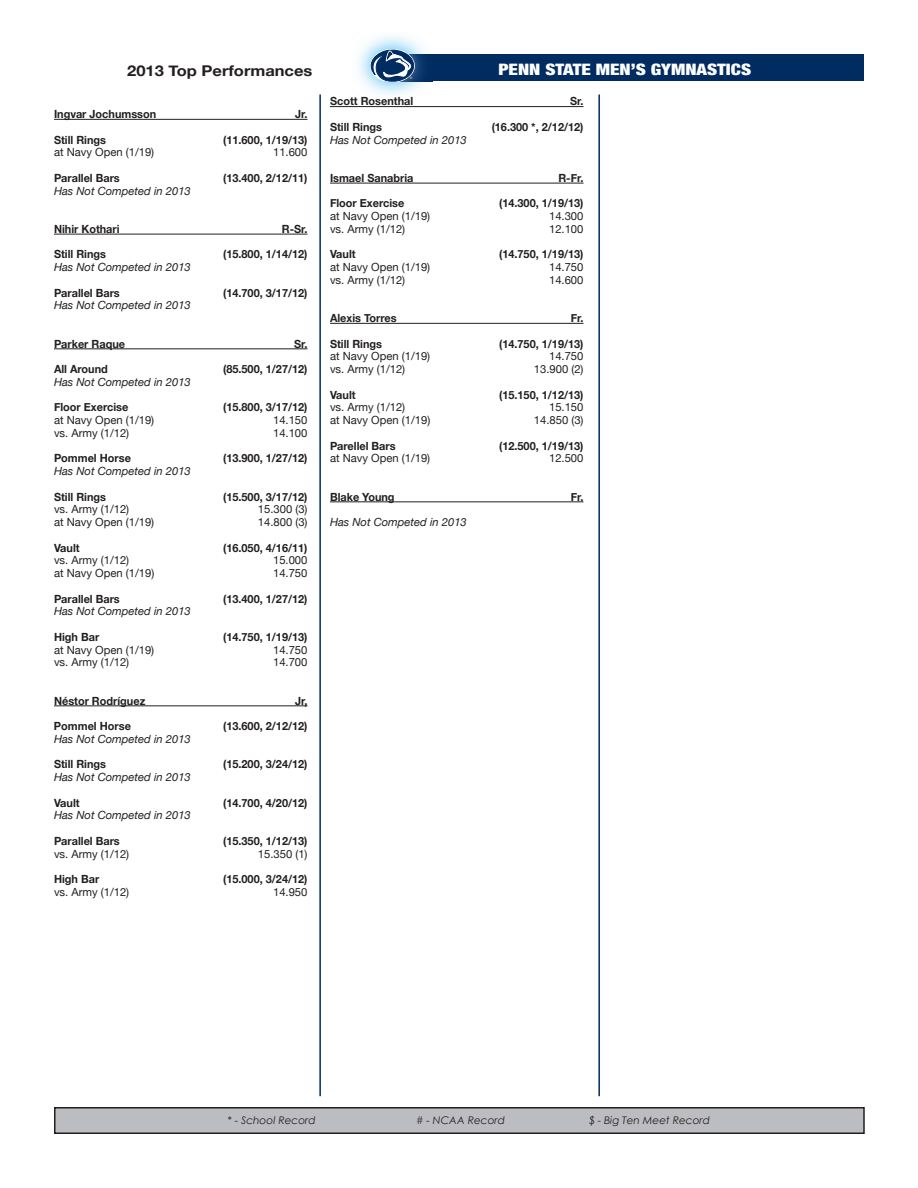
<style>
.page{position:relative;width:918px;height:1188px;background:#fff}
.page>*{position:absolute;margin:0;border:0;box-sizing:border-box;transform-origin:0 0}
.t1{font:900 condensed 15.75px "Helvetica Neue";color:#fff;scale:1.2 1}
.t2{font:700 14.85px "Helvetica Neue";color:#231f20;scale:1.11 1}
.t3{font:700 11.25px "Helvetica Neue";color:#231f20}
.t4{font:11.25px "Helvetica Neue";color:#231f20}
.t5{font:italic 11.25px "Helvetica Neue";color:#231f20}
.t6{font:italic 10.5px "Century Gothic";color:#231f20}
</style>
<div class="page">
<div style="left:386px;top:54px;width:478px;height:27px;background:#002c62"></div>
<img style="left:358px;top:36px;width:74px;height:59px">
<img style="left:414px;top:54px;width:18px;height:27px">
<svg style="left:370px;top:49px;width:44px;height:33px"></svg>
<hr style="left:54px;top:119px;width:254px;height:1px;background:#231f20">
<hr style="left:54px;top:234px;width:254px;height:1px;background:#231f20">
<hr style="left:54px;top:349px;width:254px;height:1px;background:#231f20">
<hr style="left:54px;top:706px;width:254px;height:1px;background:#231f20">
<hr style="left:330px;top:106px;width:254px;height:1px;background:#231f20">
<hr style="left:330px;top:183px;width:254px;height:1px;background:#231f20">
<hr style="left:330px;top:323px;width:254px;height:1px;background:#231f20">
<hr style="left:330px;top:502px;width:254px;height:1px;background:#231f20">
<hr style="left:319px;top:94px;width:2px;height:1002px;background:#002c62">
<hr style="left:598px;top:95px;width:2px;height:1001px;background:#002c62">
<div style="left:55px;top:1108px;width:809px;height:25px;background:#bcbdc0"></div>
<div style="left:54px;top:1107px;width:811px;height:27px;border:2px solid #231f20"></div>
<h2 class="t2" style="left:127px;top:61px;width:168px">2013 Top Performances</h2>
<h1 class="t1" style="left:499px;top:60px;width:212px">PENN STATE MEN’S GYMNASTICS</h1>
<p class="t3" style="left:54px;top:107px;width:104px">Ingvar Jochumsson</p>
<p class="t3" style="left:295px;top:107px;width:14px">Jr.</p>
<p class="t3" style="left:54px;top:133px;width:54px">Still Rings</p>
<p class="t3" style="left:223px;top:133px;width:86px">(11.600, 1/19/13)</p>
<p class="t4" style="left:54px;top:146px;width:102px">at Navy Open (1/19)</p>
<p class="t4" style="left:273px;top:146px;width:36px">11.600</p>
<p class="t3" style="left:54px;top:171px;width:67px">Parallel Bars</p>
<p class="t3" style="left:223px;top:171px;width:86px">(13.400, 2/12/11)</p>
<p class="t5" style="left:54px;top:184px;width:138px">Has Not Competed in 2013</p>
<p class="t3" style="left:54px;top:222px;width:67px">Nihir Kothari</p>
<p class="t3" style="left:282px;top:222px;width:27px">R-Sr.</p>
<p class="t3" style="left:54px;top:248px;width:54px">Still Rings</p>
<p class="t3" style="left:223px;top:248px;width:86px">(15.800, 1/14/12)</p>
<p class="t5" style="left:54px;top:260px;width:138px">Has Not Competed in 2013</p>
<p class="t3" style="left:54px;top:286px;width:67px">Parallel Bars</p>
<p class="t3" style="left:223px;top:286px;width:86px">(14.700, 3/17/12)</p>
<p class="t5" style="left:54px;top:299px;width:138px">Has Not Competed in 2013</p>
<p class="t3" style="left:54px;top:337px;width:73px">Parker Raque</p>
<p class="t3" style="left:294px;top:337px;width:15px">Sr.</p>
<p class="t3" style="left:54px;top:362px;width:55px">All Around</p>
<p class="t3" style="left:223px;top:362px;width:86px">(85.500, 1/27/12)</p>
<p class="t5" style="left:54px;top:375px;width:138px">Has Not Competed in 2013</p>
<p class="t3" style="left:54px;top:400px;width:76px">Floor Exercise</p>
<p class="t3" style="left:223px;top:400px;width:86px">(15.800, 3/17/12)</p>
<p class="t4" style="left:54px;top:414px;width:102px">at Navy Open (1/19)</p>
<p class="t4" style="left:273px;top:414px;width:36px">14.150</p>
<p class="t4" style="left:54px;top:426px;width:77px">vs. Army (1/12)</p>
<p class="t4" style="left:273px;top:426px;width:36px">14.100</p>
<p class="t3" style="left:54px;top:451px;width:78px">Pommel Horse</p>
<p class="t3" style="left:223px;top:451px;width:86px">(13.900, 1/27/12)</p>
<p class="t5" style="left:54px;top:464px;width:138px">Has Not Competed in 2013</p>
<p class="t3" style="left:54px;top:490px;width:54px">Still Rings</p>
<p class="t3" style="left:223px;top:490px;width:86px">(15.500, 3/17/12)</p>
<p class="t4" style="left:54px;top:503px;width:77px">vs. Army (1/12)</p>
<p class="t4" style="left:258px;top:503px;width:51px">15.300 (3)</p>
<p class="t4" style="left:54px;top:516px;width:102px">at Navy Open (1/19)</p>
<p class="t4" style="left:258px;top:516px;width:51px">14.800 (3)</p>
<p class="t3" style="left:54px;top:541px;width:27px">Vault</p>
<p class="t3" style="left:223px;top:541px;width:86px">(16.050, 4/16/11)</p>
<p class="t4" style="left:54px;top:554px;width:77px">vs. Army (1/12)</p>
<p class="t4" style="left:273px;top:554px;width:36px">15.000</p>
<p class="t4" style="left:54px;top:567px;width:102px">at Navy Open (1/19)</p>
<p class="t4" style="left:273px;top:567px;width:36px">14.750</p>
<p class="t3" style="left:54px;top:592px;width:67px">Parallel Bars</p>
<p class="t3" style="left:223px;top:592px;width:86px">(13.400, 1/27/12)</p>
<p class="t5" style="left:54px;top:605px;width:138px">Has Not Competed in 2013</p>
<p class="t3" style="left:54px;top:630px;width:47px">High Bar</p>
<p class="t3" style="left:223px;top:630px;width:86px">(14.750, 1/19/13)</p>
<p class="t4" style="left:54px;top:643px;width:102px">at Navy Open (1/19)</p>
<p class="t4" style="left:273px;top:643px;width:36px">14.750</p>
<p class="t4" style="left:54px;top:656px;width:77px">vs. Army (1/12)</p>
<p class="t4" style="left:273px;top:656px;width:36px">14.700</p>
<p class="t3" style="left:54px;top:694px;width:93px">Néstor Rodríguez</p>
<p class="t3" style="left:295px;top:694px;width:14px">Jr,</p>
<p class="t3" style="left:54px;top:719px;width:78px">Pommel Horse</p>
<p class="t3" style="left:223px;top:719px;width:86px">(13.600, 2/12/12)</p>
<p class="t5" style="left:54px;top:732px;width:138px">Has Not Competed in 2013</p>
<p class="t3" style="left:54px;top:757px;width:54px">Still Rings</p>
<p class="t3" style="left:223px;top:757px;width:86px">(15.200, 3/24/12)</p>
<p class="t5" style="left:54px;top:770px;width:138px">Has Not Competed in 2013</p>
<p class="t3" style="left:54px;top:796px;width:27px">Vault</p>
<p class="t3" style="left:223px;top:796px;width:86px">(14.700, 4/20/12)</p>
<p class="t5" style="left:54px;top:809px;width:138px">Has Not Competed in 2013</p>
<p class="t3" style="left:54px;top:834px;width:67px">Parallel Bars</p>
<p class="t3" style="left:223px;top:834px;width:86px">(15.350, 1/12/13)</p>
<p class="t4" style="left:54px;top:847px;width:77px">vs. Army (1/12)</p>
<p class="t4" style="left:258px;top:847px;width:51px">15.350 (1)</p>
<p class="t3" style="left:54px;top:872px;width:47px">High Bar</p>
<p class="t3" style="left:223px;top:872px;width:86px">(15.000, 3/24/12)</p>
<p class="t4" style="left:54px;top:885px;width:77px">vs. Army (1/12)</p>
<p class="t4" style="left:273px;top:885px;width:36px">14.950</p>
<p class="t3" style="left:330px;top:94px;width:85px">Scott Rosenthal</p>
<p class="t3" style="left:570px;top:94px;width:15px">Sr.</p>
<p class="t3" style="left:330px;top:120px;width:54px">Still Rings</p>
<p class="t3" style="left:492px;top:120px;width:93px">(16.300 *, 2/12/12)</p>
<p class="t5" style="left:330px;top:133px;width:138px">Has Not Competed in 2013</p>
<p class="t3" style="left:330px;top:171px;width:85px">Ismael Sanabria</p>
<p class="t3" style="left:558px;top:171px;width:27px">R-Fr.</p>
<p class="t3" style="left:330px;top:197px;width:76px">Floor Exercise</p>
<p class="t3" style="left:499px;top:197px;width:86px">(14.300, 1/19/13)</p>
<p class="t4" style="left:330px;top:210px;width:102px">at Navy Open (1/19)</p>
<p class="t4" style="left:549px;top:210px;width:36px">14.300</p>
<p class="t4" style="left:330px;top:222px;width:77px">vs. Army (1/12)</p>
<p class="t4" style="left:549px;top:222px;width:36px">12.100</p>
<p class="t3" style="left:330px;top:247px;width:27px">Vault</p>
<p class="t3" style="left:499px;top:247px;width:86px">(14.750, 1/19/13)</p>
<p class="t4" style="left:330px;top:261px;width:102px">at Navy Open (1/19)</p>
<p class="t4" style="left:549px;top:261px;width:36px">14.750</p>
<p class="t4" style="left:330px;top:273px;width:77px">vs. Army (1/12)</p>
<p class="t4" style="left:549px;top:273px;width:36px">14.600</p>
<p class="t3" style="left:330px;top:311px;width:68px">Alexis Torres</p>
<p class="t3" style="left:571px;top:311px;width:14px">Fr.</p>
<p class="t3" style="left:330px;top:337px;width:54px">Still Rings</p>
<p class="t3" style="left:499px;top:337px;width:86px">(14.750, 1/19/13)</p>
<p class="t4" style="left:330px;top:350px;width:102px">at Navy Open (1/19)</p>
<p class="t4" style="left:549px;top:350px;width:36px">14.750</p>
<p class="t4" style="left:330px;top:363px;width:77px">vs. Army (1/12)</p>
<p class="t4" style="left:534px;top:363px;width:51px">13.900 (2)</p>
<p class="t3" style="left:330px;top:388px;width:27px">Vault</p>
<p class="t3" style="left:499px;top:388px;width:86px">(15.150, 1/12/13)</p>
<p class="t4" style="left:330px;top:401px;width:77px">vs. Army (1/12)</p>
<p class="t4" style="left:549px;top:401px;width:36px">15.150</p>
<p class="t4" style="left:330px;top:414px;width:102px">at Navy Open (1/19)</p>
<p class="t4" style="left:534px;top:414px;width:51px">14.850 (3)</p>
<p class="t3" style="left:330px;top:439px;width:67px">Parellel Bars</p>
<p class="t3" style="left:499px;top:439px;width:86px">(12.500, 1/19/13)</p>
<p class="t4" style="left:330px;top:452px;width:102px">at Navy Open (1/19)</p>
<p class="t4" style="left:549px;top:452px;width:36px">12.500</p>
<p class="t3" style="left:330px;top:490px;width:66px">Blake Young</p>
<p class="t3" style="left:571px;top:490px;width:14px">Fr.</p>
<p class="t5" style="left:330px;top:515px;width:138px">Has Not Competed in 2013</p>
<p class="t6" style="left:227px;top:1113px;width:90px">* - School Record</p>
<p class="t6" style="left:416px;top:1113px;width:90px"># - NCAA Record</p>
<p class="t6" style="left:589px;top:1113px;width:122px">$ - Big Ten Meet Record</p>
</div>
